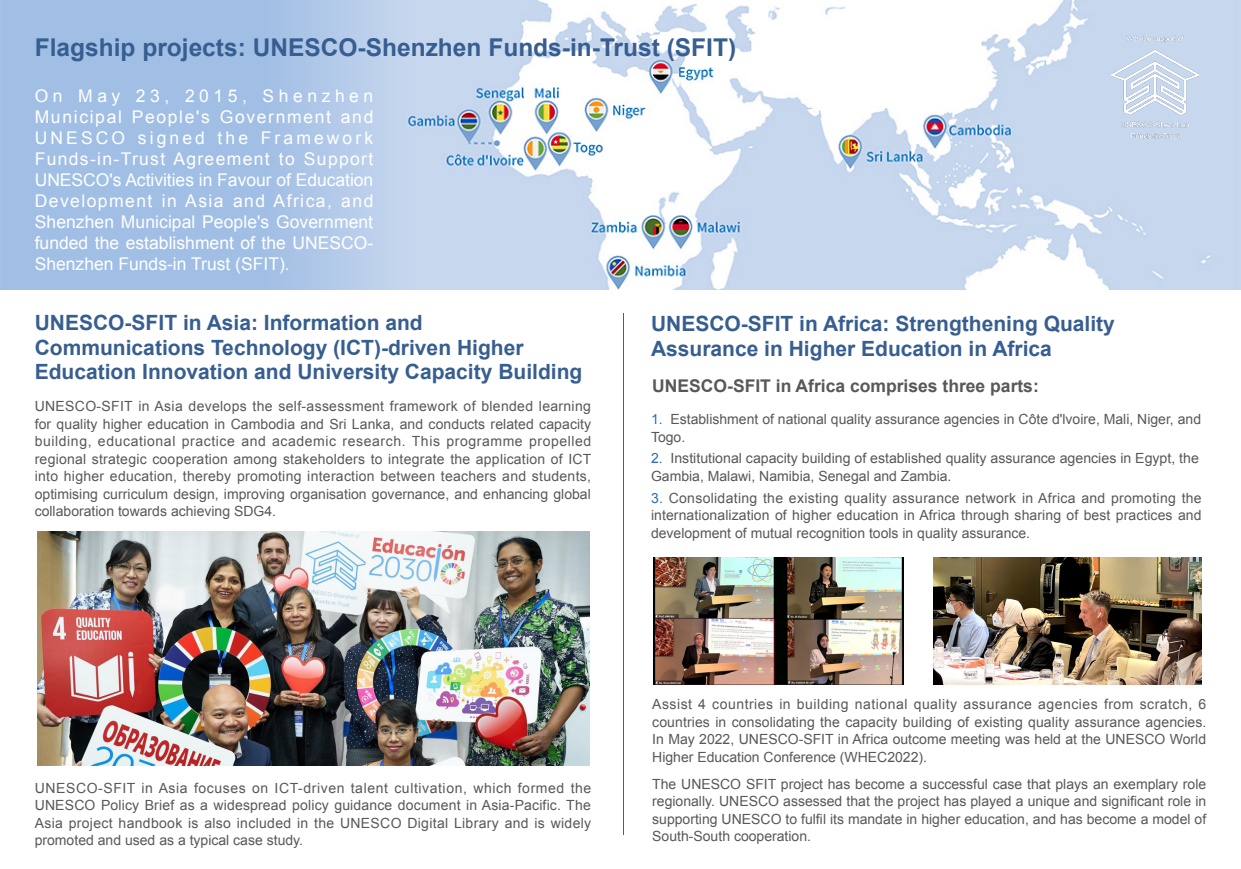
<style>
.page{position:relative;width:1241px;height:869px;background:#fff}
.page>*{position:absolute;margin:0;border:0;box-sizing:border-box;transform-origin:0 0}
.t1{font:700 24.5px "Arial";color:#375e90}
.t2{font:700 21px/24.5px "Arial";color:#375e90}
.t3{font:17.5px/21px "Arial";color:#fff;text-align:justify}
.t4{font:700 17.5px "Arial";color:#57585a}
.t5{font:14px/17.5px "Arial";color:#57585a;text-align:justify}
.s1{color:#2a6cb8}
</style>
<div class="page">
<img style="left:1px;top:0;width:1239px;height:289px">
<hr style="left:623px;top:313px;width:1px;height:521px;background:#396395">
<img style="left:653px;top:557px;width:249px;height:127px">
<img style="left:933px;top:557px;width:268px;height:127px">
<img style="left:37px;top:531px;width:553px;height:234px">
<img style="left:1110px;top:36px;width:87px;height:104px">
<p class="t1" style="left:35px;top:31px;width:702px">Flagship projects: UNESCO-Shenzhen Funds-in-Trust (SFIT)</p>
<p class="t3" style="left:35px;top:85px;width:340px">On May 23, 2015, Shenzhen Municipal People's Government and UNESCO signed the Framework Funds-in-Trust Agreement to Support UNESCO's Activities in Favour of Education Development in Asia and Africa, and Shenzhen Municipal People's Government funded the establishment of the UNESCO-Shenzhen Funds-in Trust (SFIT).</p>
<p class="t2" style="left:35px;top:311px;width:549px">UNESCO-SFIT in Asia: Information and<br>Communications Technology (ICT)-driven Higher<br>Education Innovation and University Capacity Building</p>
<p class="t5" style="left:35px;top:397px;width:558px">UNESCO-SFIT in Asia develops the self-assessment framework of blended learning for quality higher education in Cambodia and Sri Lanka, and conducts related capacity building, educational practice and academic research. This programme propelled regional strategic cooperation among stakeholders to integrate the application of ICT into higher education, thereby promoting interaction between teachers and students, optimising curriculum design, improving organisation governance, and enhancing global collaboration towards achieving SDG4.</p>
<p class="t2" style="left:651px;top:312px;width:465px">UNESCO-SFIT in Africa: Strengthening Quality<br>Assurance in Higher Education in Africa</p>
<p class="t4" style="left:652px;top:374px;width:388px">UNESCO-SFIT in Africa comprises three parts:</p>
<p class="t5" style="left:651px;top:410px;width:551px"><span class="s1">1.</span> Establishment of national quality assurance agencies in Côte d'lvoire, Mali, Niger, and<br>Togo.</p>
<p class="t5" style="left:651px;top:449px;width:549px"><span class="s1">2.</span> Institutional capacity building of established quality assurance agencies in Egypt, the<br>Gambia, Malawi, Namibia, Senegal and Zambia.</p>
<p class="t5" style="left:651px;top:489px;width:552px"><span class="s1">3.</span> Consolidating the existing quality assurance network in Africa and promoting the internationalization of higher education in Africa through sharing of best practices and development of mutual recognition tools in quality assurance.</p>
<p class="t5" style="left:35px;top:778px;width:558px">UNESCO-SFIT in Asia focuses on ICT-driven talent cultivation, which formed the UNESCO Policy Brief as a widespread policy guidance document in Asia-Pacific. The Asia project handbook is also included in the UNESCO Digital Library and is widely promoted and used as a typical case study.</p>
<p class="t5" style="left:652px;top:695px;width:555px">Assist 4 countries in building national quality assurance agencies from scratch, 6 countries in consolidating the capacity building of existing quality assurance agencies.<br>In May 2022, UNESCO-SFIT in Africa outcome meeting was held at the UNESCO World Higher Education Conference (WHEC2022).</p>
<p class="t5" style="left:652px;top:774px;width:555px">The UNESCO SFIT project has become a successful case that plays an exemplary role regionally. UNESCO assessed that the project has played a unique and significant role in supporting UNESCO to fulfil its mandate in higher education, and has become a model of South-South cooperation.</p>
</div>
